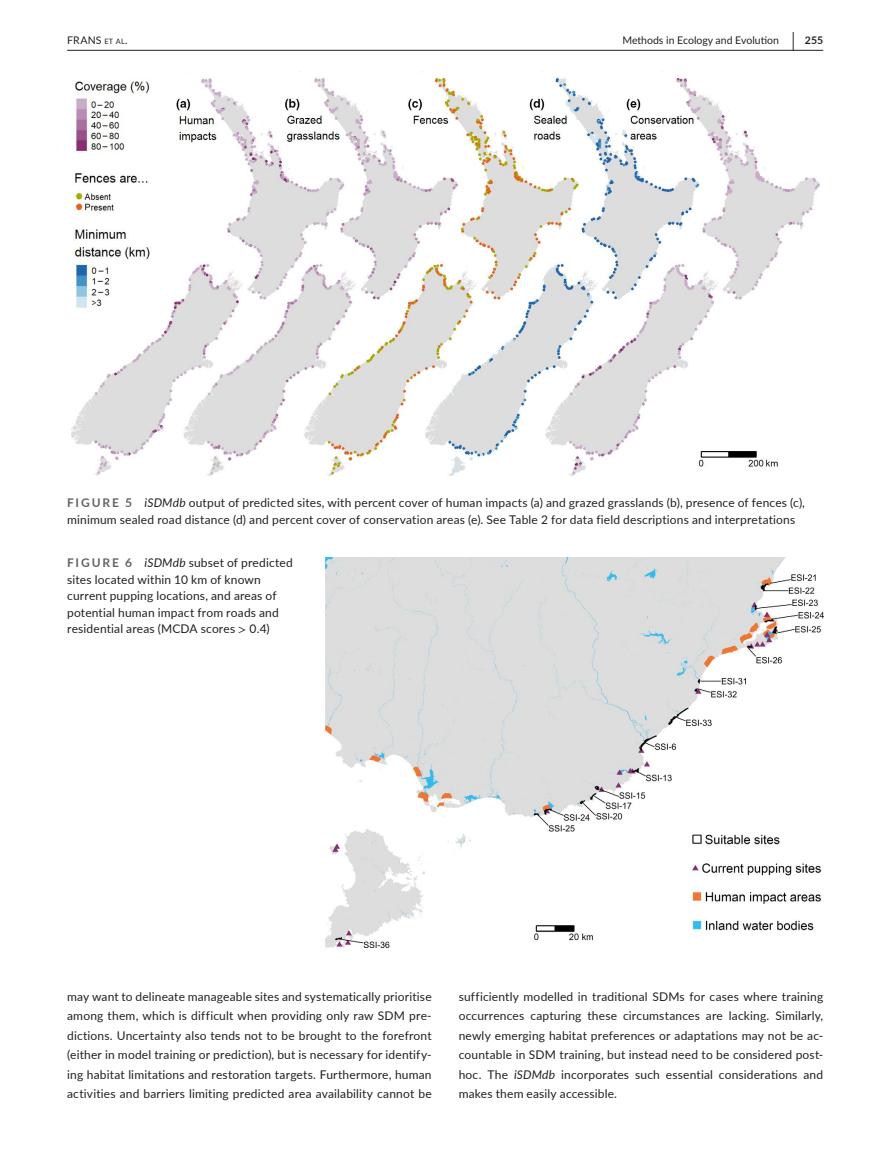
<style>
.page{position:relative;width:893px;height:1174px;background:#fff}
.page>*{position:absolute;margin:0;border:0;box-sizing:border-box;transform-origin:0 0}
.t1{font:700 19.5px "Lato";color:#231f20;scale:.48 1}
.t2{font:12px/19.5px "Lato";letter-spacing:.015em;color:#231f20;text-align:justify}
.t3{font:10.5px "Lato";color:#231f20}
.t4{font:10.5px "Lato";letter-spacing:.02em;color:#231f20}
.t5{font:700 10.5px "Lato";color:#231f20}
.s1{font-size:7.35px}
.s2{font-weight:700;color:#636366}
.s3{font-style:italic}
.s4{font-family:"STIX"}
</style>
<div class="page">
<hr style="left:67px;top:50px;width:756px;height:1px;background:#231f20">
<img style="left:71px;top:77px;width:748px;height:398px">
<img style="left:326px;top:558px;width:497px;height:389px">
<h1 class="t1" style="left:792px;top:25px;width:7px">|</h1>
<p class="t4" style="left:67px;top:33px;width:62px">FRANS <span class="s1">et al</span>.</p>
<p class="t3" style="left:622px;top:33px;width:158px">Methods in Ecology and Evolu on</p>
<p class="t5" style="left:805px;top:33px;width:20px">255</p>
<p class="t2" style="left:67px;top:494px;width:739px;line-height:16.5px"><span class="s2">FIGURE 5</span> <span class="s3">iSDMdb</span> output of predicted sites, with percent cover of human impacts (a) and grazed grasslands (b), presence of fences (c), minimum sealed road distance (d) and percent cover of conservation areas (e). See Table 2 for data field descriptions and interpretations</p>
<p class="t2" style="left:67px;top:554px;width:227px;line-height:16.5px;text-align:left"><span class="s2">FIGURE 6</span> <span class="s3">iSDMdb</span> subset of predicted sites located within 10 km of known current pupping locations, and areas of potential human impact from roads and residential areas (MCDA scores <span class="s4">&gt;</span> 0.4)</p>
<p class="t2" style="left:67px;top:986px;width:366px">may want to delineate manageable sites and systematically prioritise among them, which is difficult when providing only raw SDM pre&shy;dictions. Uncertainty also tends not to be brought to the forefront (either in model training or prediction), but is necessary for identify&shy;ing habitat limitations and restoration targets. Furthermore, human activities and barriers limiting predicted area availability cannot be</p>
<p class="t2" style="left:459px;top:986px;width:366px">sufficiently modelled in traditional SDMs for cases where training occurrences capturing these circumstances are lacking. Similarly, newly emerging habitat preferences or adaptations may not be ac&shy;countable in SDM training, but instead need to be considered post&shy;hoc. The <span class="s3">iSDMdb</span> incorporates such essential considerations and makes them easily accessible.</p>
</div>
